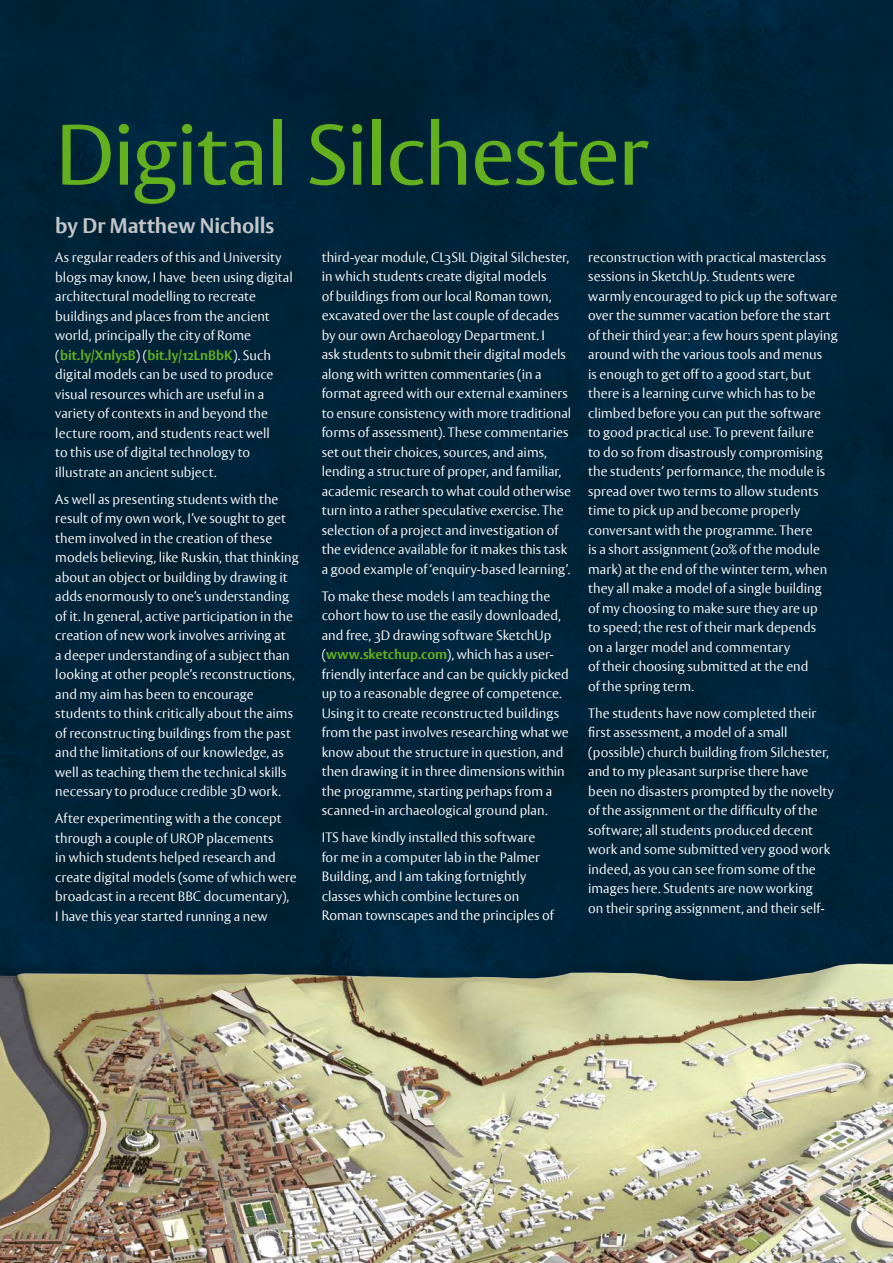
<style>
.page{position:relative;width:893px;height:1263px;background:#002439}
.page>*{position:absolute;margin:0;border:0;box-sizing:border-box;transform-origin:0 0}
.t1{font:84.9px "Rdg Vesta 2";letter-spacing:-.02em;color:#63b01f}
.t2{font:700 21px "Rdg Vesta";letter-spacing:-.005em;color:#c3c5c8}
.t3{font:13.5px/19.5px "Rdg Vesta";color:#fff}
.s1{font-weight:700;color:#63b01f}
</style>
<div class="page">
<img style="left:0;top:964px;width:893px;height:299px">
<h1 class="t1" style="left:55px;top:104px;width:595px">Digital Silchester</h1>
<h2 class="t2" style="left:55px;top:212px;width:221px">by Dr Matthew Nicholls</h2>
<p class="t3" style="left:55px;top:248px;width:239px">As regular readers of this and University blogs may know, I have been using digital architectural modelling to recreate buildings and places from the ancient world, principally the city of Rome (<span class="s1">bit.ly/XnlysB</span>) (<span class="s1">bit.ly/12LnBbK</span>). Such digital models can be used to produce visual resources which are useful in a variety of contexts in and beyond the lecture room, and students react well<br>to this use of digital technology to illustrate an ancient subject.</p>
<p class="t3" style="left:55px;top:490px;width:245px">As well as presenting students with the result of my own work, I’ve sought to get them involved in the creation of these models believing, like Ruskin, that thinking about an object or building by drawing it adds enormously to one’s understanding of it. In general, active participation in the creation of new work involves arriving at<br>a deeper understanding of a subject than looking at other people’s reconstructions, and my aim has been to encourage students to think critically about the aims of reconstructing buildings from the past and the limitations of our knowledge, as well as teaching them the technical skills necessary to produce credible 3D work.</p>
<p class="t3" style="left:55px;top:809px;width:243px">After experimenting with a the concept through a couple of UROP placements<br>in which students helped research and create digital models (some of which were broadcast in a recent BBC documentary),<br>I have this year started running a new</p>
<p class="t3" style="left:322px;top:248px;width:251px">third-year module, CL3SIL Digital Silchester, in which students create digital models<br>of buildings from our local Roman town, excavated over the last couple of decades by our own Archaeology Department. I<br>ask students to submit their digital models along with written commentaries (in a format agreed with our external examiners to ensure consistency with more traditional forms of assessment). These commentaries set out their choices, sources, and aims, lending a structure of proper, and familiar, academic research to what could otherwise turn into a rather speculative exercise. The selection of a project and investigation of the evidence available for it makes this task a good example of ‘enquiry-based learning’.</p>
<p class="t3" style="left:322px;top:587px;width:249px">To make these models I am teaching the cohort how to use the easily downloaded, and free, 3D drawing software SketchUp (<span class="s1">www.sketchup.com</span>), which has a user&shy;friendly interface and can be quickly picked up to a reasonable degree of competence.<br>Using it to create reconstructed buildings from the past involves researching what we know about the structure in question, and then drawing it in three dimensions within the programme, starting perhaps from a scanned-in archaeological ground plan.</p>
<p class="t3" style="left:322px;top:828px;width:233px">ITS have kindly installed this software for me in a computer lab in the Palmer Building, and I am taking fortnightly classes which combine lectures on Roman townscapes and the principles of</p>
<p class="t3" style="left:588px;top:248px;width:251px">reconstruction with practical masterclass sessions in SketchUp. Students were warmly encouraged to pick up the software over the summer vacation before the start of their third year: a few hours spent playing around with the various tools and menus<br>is enough to get off to a good start, but there is a learning curve which has to be climbed before you can put the software<br>to good practical use. To prevent failure<br>to do so from disastrously compromising the students’ performance, the module is spread over two terms to allow students time to pick up and become properly conversant with the programme. There<br>is a short assignment (20% of the module mark) at the end of the winter term, when they all make a model of a single building<br>of my choosing to make sure they are up<br>to speed; the rest of their mark depends<br>on a larger model and commentary<br>of their choosing submitted at the end<br>of the spring term.</p>
<p class="t3" style="left:588px;top:704px;width:247px">The students have now completed their first assessment, a model of a small (possible) church building from Silchester, and to my pleasant surprise there have been no disasters prompted by the novelty of the assignment or the difficulty of the software; all students produced decent work and some submitted very good work indeed, as you can see from some of the images here. Students are now working<br>on their spring assignment, and their self-</p>
</div>
